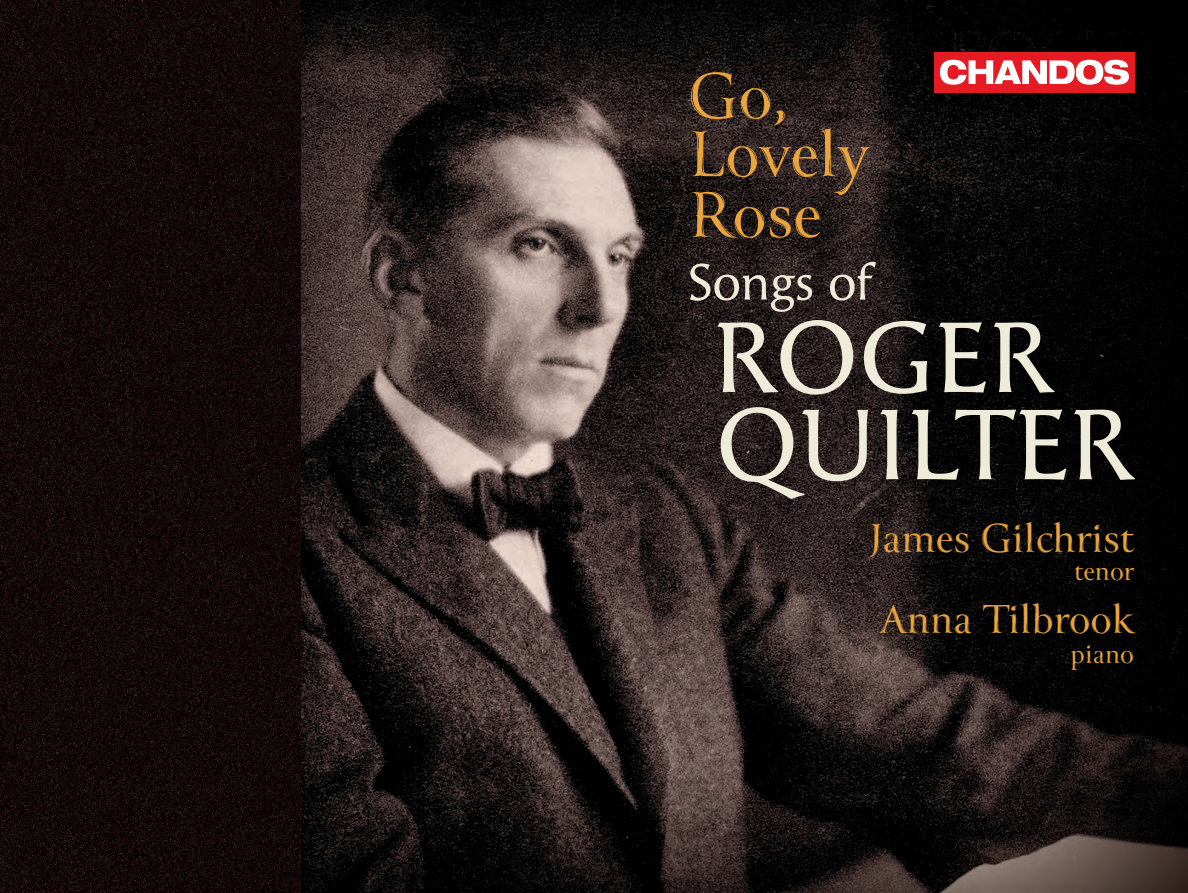
<style>
.page{position:relative;width:1188px;height:893px;background:#fff}
.page>*{position:absolute;margin:0;border:0;box-sizing:border-box;transform-origin:0 0}
.t1{font:99.9px "Angie Pro";letter-spacing:.01em;color:#efebd9}
.t2{font:600 71.85px "Canto Brush Open";color:#e9a43e}
.t3{font:50.25px "Angie Pro";color:#efebd9}
.t4{font:600 44.85px "Canto Brush Open";color:#e9a43e}
.t5{font:600 29.1px "Canto Brush Open";color:#e9a43e}
</style>
<div class="page">
<img style="left:0;top:1px;width:301px;height:892px">
<img style="left:301px;top:0;width:887px;height:893px">
<div style="left:934px;top:52px;width:201px;height:40px;background:#e51a23"></div>
<svg style="left:940px;top:60px;width:189px;height:25px"></svg>
<p class="t2" style="left:688px;top:52px;width:101px">Go,</p>
<p class="t2" style="left:688px;top:110px;width:182px">Lovely</p>
<p class="t2" style="left:688px;top:171px;width:135px">Rose</p>
<p class="t3" style="left:688px;top:245px;width:185px">Songs of</p>
<p class="t1" style="left:713px;top:284px;width:342px">ROGER</p>
<p class="t1" style="left:716px;top:371px;width:419px">QUILTER</p>
<p class="t4" style="left:869px;top:511px;width:267px">James Gilchrist</p>
<p class="t5" style="left:1074px;top:553px;width:61px">tenor</p>
<p class="t4" style="left:879px;top:591px;width:257px">Anna Tilbrook</p>
<p class="t5" style="left:1071px;top:636px;width:65px">piano</p>
</div>
